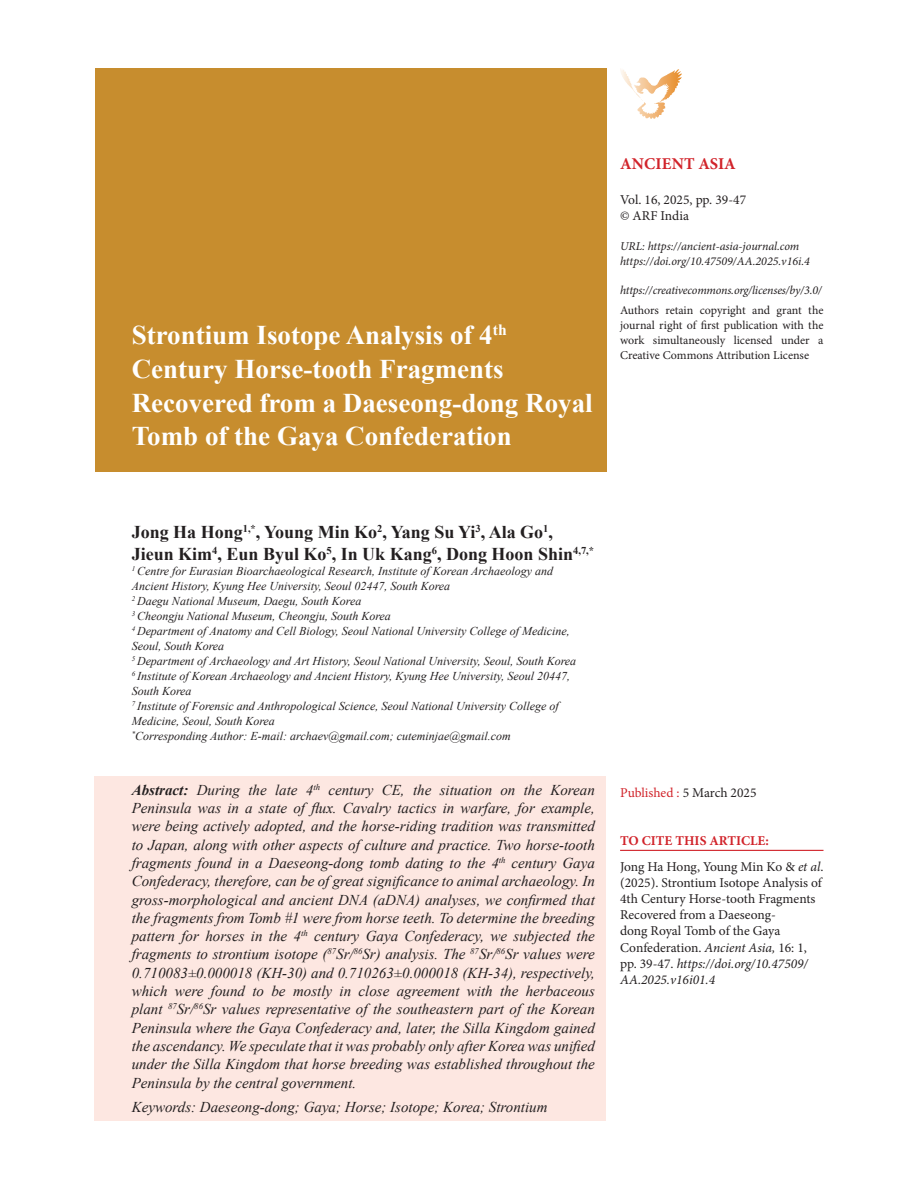
<style>
.page{position:relative;width:918px;height:1188px;background:#fff}
.page>*{position:absolute;margin:0;border:0;box-sizing:border-box;transform-origin:0 0}
.Head{font:700 27px/33.8px "Times New Roman";color:#fff}
.author{font:700 18px/22.5px "Times New Roman";color:#231f20}
.t1{font:700 16.5px "Minion Pro";letter-spacing:.01em;color:#d1232a}
.abstract{font:italic 15px/18.3px "Times New Roman";color:#231f20;text-align:justify}
.t2{font:13.5px/16.2px "Minion Pro";color:#231f20}
.t3{font:13.5px "Minion Pro";letter-spacing:-.005em;color:#d1232a}
.t4{font:700 13.5px "Minion Pro";color:#d1232a}
.author_ref{font:italic 12px/15px "Times New Roman";color:#231f20}
.Body_text{font:12px/15px "Minion Pro";color:#231f20;text-align:justify}
.Body_left{font:italic 12px "Minion Pro";letter-spacing:-.01em;color:#231f20}
.s1{font-weight:700}
.s2{color:#231f20}
.s3{font-style:italic}
</style>
<div class="page">
<div style="left:95px;top:68px;width:512px;height:404px;background:#c78d2e"></div>
<div style="left:94px;top:776px;width:512px;height:344px;background:#fde7e1"></div>
<hr style="left:620px;top:850px;width:204px;height:1px;background:#d1232a">
<img style="left:620px;top:69px;width:61px;height:49px">
<p class="Head" style="left:132px;top:317px;width:462px">Strontium Isotope Analysis of 4<sup>th </sup>Century Horse-tooth Fragments Recovered from a Daeseong-dong Royal Tomb of the Gaya Confederation</p>
<p class="t1" style="left:620px;top:153px;width:117px">ANCIENT ASIA</p>
<p class="t2" style="left:620px;top:191px;width:128px">Vol. 16, 2025, pp. 39-47</p>
<p class="t2" style="left:620px;top:208px;width:70px">© ARF India</p>
<p class="Body_left" style="left:620px;top:238px;width:181px">URL: https://ancient-asia-journal.com</p>
<p class="Body_left" style="left:620px;top:253px;width:191px">https://doi.org/10.47509/AA.2025.v16i.4</p>
<p class="Body_left" style="left:620px;top:282px;width:203px">https://creativecommons.org/licenses/by/3.0/</p>
<p class="Body_text" style="left:620px;top:303px;width:205px">Authors retain copyright and grant the journal right of first publication with the work simultaneously licensed under a Creative Commons Attribution License</p>
<p class="author" style="left:132px;top:520px;width:464px">Jong Ha Hong<sup>1,*</sup>, Young Min Ko<sup>2</sup>, Yang Su Yi<sup>3</sup>, Ala Go<sup>1</sup>,<br>Jieun Kim<sup>4</sup>, Eun Byul Ko<sup>5</sup>, In Uk Kang<sup>6</sup>, Dong Hoon Shin<sup>4,7,*</sup></p>
<p class="author_ref" style="left:132px;top:564px;width:446px"><sup>1</sup> Centre for Eurasian Bioarchaeological Research, Institute of Korean Archaeology and Ancient History, Kyung Hee University, Seoul 02447, South Korea<br><sup>2</sup> Daegu National Museum, Daegu, South Korea<br><sup>3</sup> Cheongju National Museum, Cheongju, South Korea<br><sup>4</sup> Department of Anatomy and Cell Biology, Seoul National University College of Medicine, Seoul, South Korea<br><sup>5</sup> Department of Archaeology and Art History, Seoul National University, Seoul, South Korea <sup>6</sup> Institute of Korean Archaeology and Ancient History, Kyung Hee University, Seoul 20447, South Korea<br><sup>7</sup> Institute of Forensic and Anthropological Science, Seoul National University College of Medicine, Seoul, South Korea<br><sup>*</sup>Corresponding Author: E-mail: archaev@gmail.com; cuteminjae@gmail.com</p>
<p class="abstract" style="left:132px;top:780px;width:465px"><span class="s1">Abstract:</span> During the late 4<sup>th</sup> century CE, the situation on the Korean Peninsula was in a state of flux. Cavalry tactics in warfare, for example, were being actively adopted, and the horse-riding tradition was transmitted to Japan, along with other aspects of culture and practice. Two horse-tooth fragments found in a Daeseong-dong tomb dating to the 4<sup>th</sup> century Gaya Confederacy, therefore, can be of great significance to animal archaeology. In gross-morphological and ancient DNA (aDNA) analyses, we confirmed that the fragments from Tomb #1 were from horse teeth. To determine the breeding pattern for horses in the 4<sup>th</sup> century Gaya Confederacy, we subjected the fragments to strontium isotope (<sup>87</sup>Sr/<sup>86</sup>Sr) analysis. The <sup>87</sup>Sr/<sup>86</sup>Sr values were 0.710083±0.000018 (KH-30) and 0.710263±0.000018 (KH-34), respectively, which were found to be mostly in close agreement with the herbaceous plant <sup>87</sup>Sr/<sup>86</sup>Sr values representative of the southeastern part of the Korean Peninsula where the Gaya Confederacy and, later, the Silla Kingdom gained the ascendancy. We speculate that it was probably only after Korea was unified under the Silla Kingdom that horse breeding was established throughout the Peninsula by the central government.</p>
<p class="abstract" style="left:132px;top:1097px;width:417px">Keywords: Daeseong-dong; Gaya; Horse; Isotope; Korea; Strontium</p>
<p class="t3" style="left:620px;top:783px;width:138px">Published : <span class="s2">5 March 2025</span></p>
<p class="t4" style="left:620px;top:831px;width:150px">TO CITE THIS ARTICLE:</p>
<p class="t2" style="left:620px;top:858px;width:205px">Jong Ha Hong, Young Min Ko &amp; <span class="s3">et al</span>. (2025). Strontium Isotope Analysis of<br>4th Century Horse-tooth Fragments<br>Recovered from a Daeseong-<br>dong Royal Tomb of the Gaya<br>Confederation. <span class="s3">Ancient Asia,</span> 16: 1, pp. 39-47. <span class="s3">https://doi.org/10.47509/<br>AA.2025.v16i01.4</span></p>
</div>
